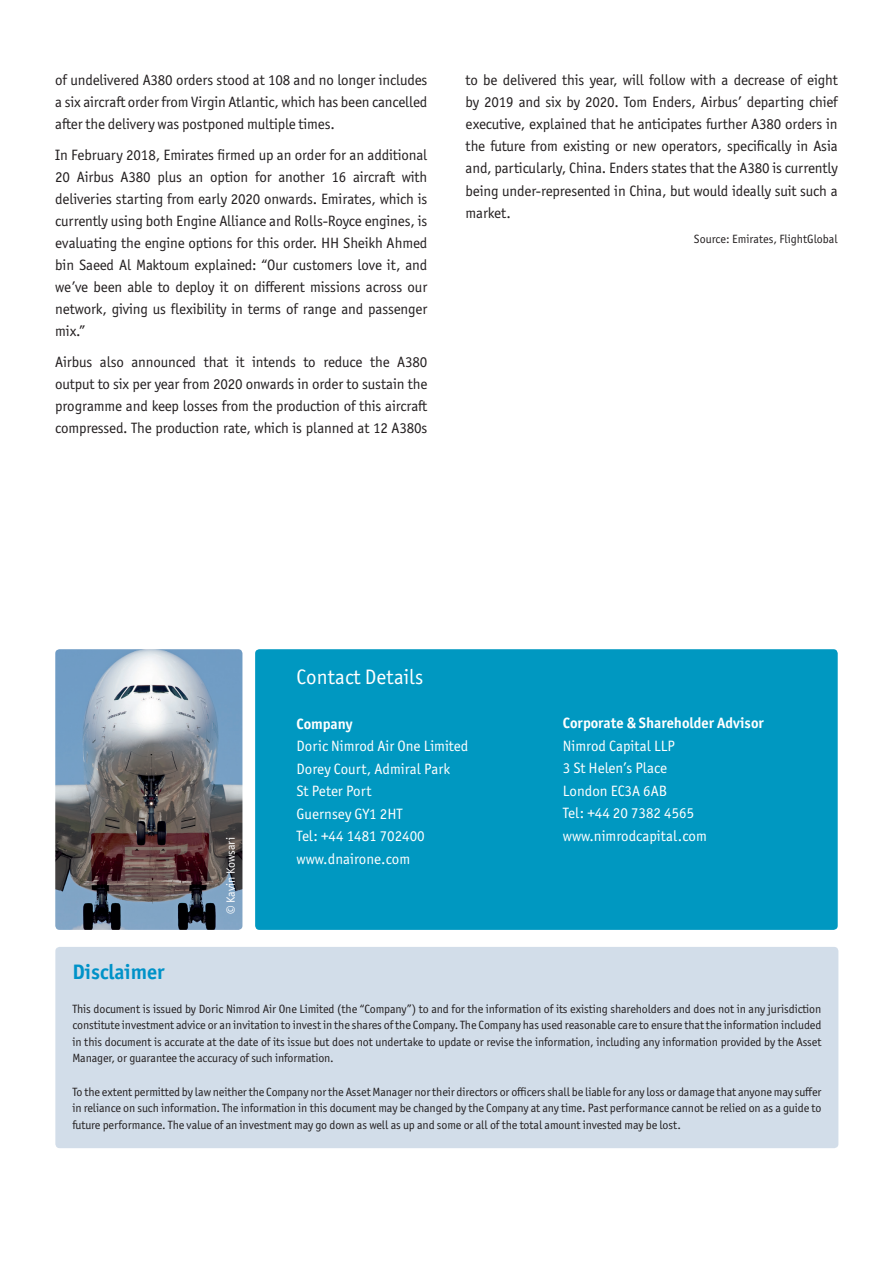
<style>
.page{position:relative;width:893px;height:1263px;background:#fff}
.page>*{position:absolute;margin:0;border:0;box-sizing:border-box;transform-origin:0 0}
.t1{font:21px "Officina Sans ITC Std";color:#fff}
.t2{font:700 21px "Officina Sans ITC Std";color:#0092c8}
.t3{font:15px/22px "Officina Sans ITC Std";letter-spacing:-.01em;color:#231f20;text-align:justify}
.t4{font:15px/22.5px "Officina Sans ITC Std";color:#fff}
.t5{font:700 15px "Officina Sans ITC Std";color:#fff}
.t6{font:12px/16.5px "Officina Sans ITC Std";letter-spacing:-.01em;color:#231f20;text-align:justify}
.t7{font:12px "Officina Sans ITC Std";color:#fff}
</style>
<div class="page">
<div style="left:255px;top:649px;width:583px;height:281px;background:#0098c1;border-radius:4px"></div>
<img style="left:55px;top:649px;width:187px;height:281px">
<div style="left:55px;top:947px;width:783px;height:201px;background:#d2dde9;border-radius:4px"></div>
<p class="t3" style="left:55px;top:69px;width:374px">of undelivered A380 orders stood at 108 and no longer includes a six aircraft order from Virgin Atlantic, which has been cancelled after the delivery was postponed multiple times.</p>
<p class="t3" style="left:55px;top:144px;width:374px">In February 2018, Emirates firmed up an order for an additional 20 Airbus A380 plus an option for another 16 aircraft with deliveries starting from early 2020 onwards. Emirates, which is currently using both Engine Alliance and Rolls-Royce engines, is evaluating the engine options for this order. HH Sheikh Ahmed bin Saeed Al Maktoum explained: “Our customers love it, and we’ve been able to deploy it on different missions across our network, giving us flexibility in terms of range and passenger mix.”</p>
<p class="t3" style="left:55px;top:351px;width:374px">Airbus also announced that it intends to reduce the A380 output to six per year from 2020 onwards in order to sustain the programme and keep losses from the production of this aircraft compressed. The production rate, which is planned at 12 A380s</p>
<p class="t3" style="left:466px;top:69px;width:374px">to be delivered this year, will follow with a decrease of eight by 2019 and six by 2020. Tom Enders, Airbus’ departing chief executive, explained that he anticipates further A380 orders in the future from existing or new operators, specifically in Asia and, particularly, China. Enders states that the A380 is currently being under-represented in China, but would ideally suit such a market.</p>
<p class="t6" style="left:694px;top:230px;width:145px">Source: Emirates, FlightGlobal</p>
<p class="t7" style="left:224px;top:914px;width:79px;rotate:-90deg">© Kavin Kowsari</p>
<h1 class="t1" style="left:297px;top:664px;width:128px">Contact Details</h1>
<p class="t5" style="left:297px;top:714px;width:57px">Company</p>
<p class="t4" style="left:297px;top:735px;width:173px">Doric Nimrod Air One Limited<br>Dorey Court, Admiral Park<br>St Peter Port<br>Guernsey GY1 2HT<br>Tel: +44 1481 702400 www.dnairone.com</p>
<p class="t5" style="left:563px;top:714px;width:202px">Corporate &amp; Shareholder Advisor</p>
<p class="t4" style="left:563px;top:734px;width:145px">Nimrod Capital LLP<br>3 St Helen’s Place<br>London EC3A 6AB<br>Tel: +44 20 7382 4565 www.nimrodcapital.com</p>
<h1 class="t2" style="left:72px;top:959px;width:94px">Disclaimer</h1>
<p class="t6" style="left:72px;top:1000px;width:750px">This document is issued by Doric Nimrod Air One Limited (the “Company”) to and for the information of its existing shareholders and does not in any jurisdiction constitute investment advice or an invitation to invest in the shares of the Company. The Company has used reasonable care to ensure that the information included in this document is accurate at the date of its issue but does not undertake to update or revise the information, including any information provided by the Asset Manager, or guarantee the accuracy of such information.</p>
<p class="t6" style="left:72px;top:1083px;width:750px">To the extent permitted by law neither the Company nor the Asset Manager nor their directors or officers shall be liable for any loss or damage that anyone may suffer in reliance on such information. The information in this document may be changed by the Company at any time. Past performance cannot be relied on as a guide to future performance. The value of an investment may go down as well as up and some or all of the total amount invested may be lost.</p>
</div>
